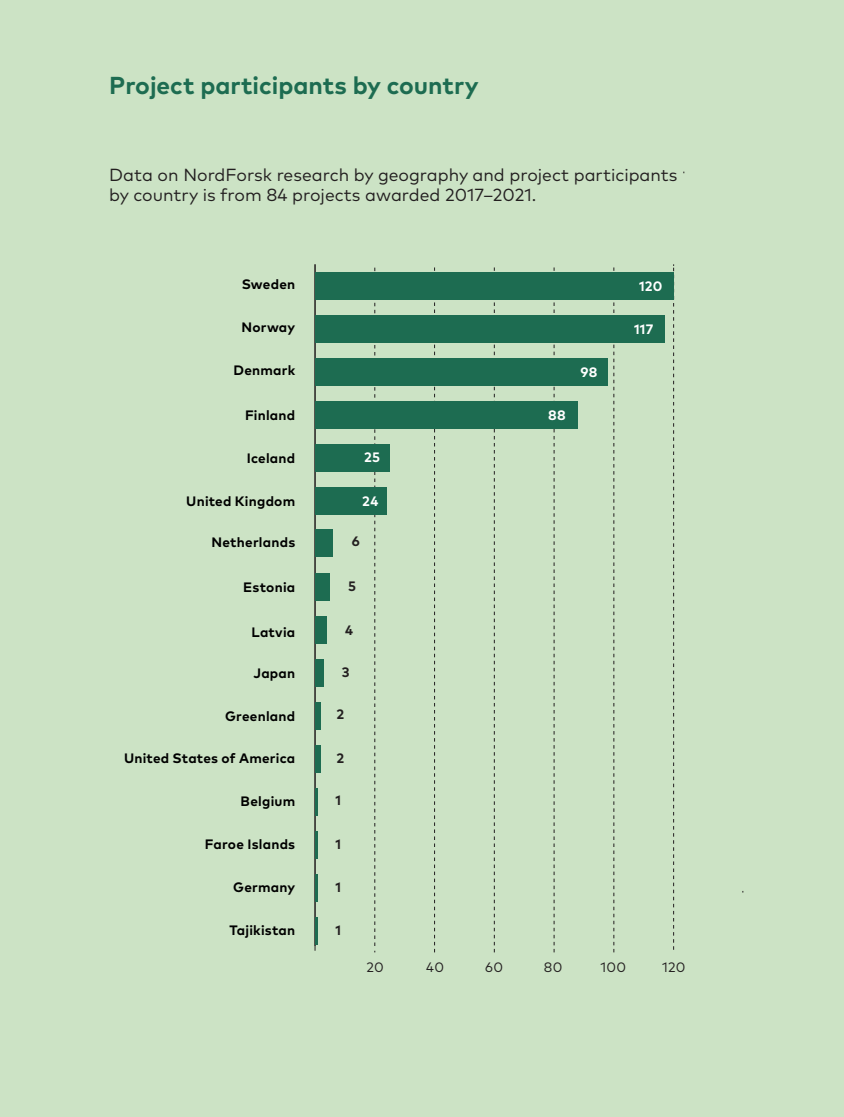
<style>
.page{position:relative;width:844px;height:1117px;background:#fff}
.page>*{position:absolute;margin:0;border:0;box-sizing:border-box;transform-origin:0 0}
.t1{font:700 24.5px "Mark Pro";color:#1d6c51}
.t2{font:17.5px/19.2px "Mark Pro";color:#231f20}
.t3{font:700 13.65px "Mark Pro";letter-spacing:.015em;color:#000}
.t4{font:13.65px "Mark Pro";letter-spacing:.02em;color:#231f20}
.t5{font:700 13.65px "Mark Pro";letter-spacing:.02em;color:#fff}
.t6{font:700 13.65px "Mark Pro";color:#231f20}
</style>
<div class="page">
<div style="left:0;top:0;width:843px;height:1116px;background:#cce3c5"></div>
<svg style="left:374px;top:267px;width:1px;height:685px"></svg>
<svg style="left:434px;top:267px;width:1px;height:685px"></svg>
<svg style="left:494px;top:267px;width:1px;height:685px"></svg>
<svg style="left:553px;top:267px;width:1px;height:685px"></svg>
<svg style="left:613px;top:267px;width:1px;height:685px"></svg>
<svg style="left:673px;top:264px;width:1px;height:685px"></svg>
<hr style="left:314px;top:264px;width:1px;height:686px;background:#231f20">
<div style="left:315px;top:272px;width:358px;height:27px;background:#1d6c51"></div>
<div style="left:315px;top:315px;width:349px;height:27px;background:#1d6c51"></div>
<div style="left:315px;top:358px;width:292px;height:27px;background:#1d6c51"></div>
<div style="left:315px;top:400px;width:263px;height:28px;background:#1d6c51"></div>
<div style="left:315px;top:443px;width:74px;height:28px;background:#1d6c51"></div>
<div style="left:315px;top:486px;width:71px;height:28px;background:#1d6c51"></div>
<div style="left:315px;top:529px;width:18px;height:28px;background:#1d6c51"></div>
<div style="left:315px;top:573px;width:15px;height:28px;background:#1d6c51"></div>
<div style="left:315px;top:616px;width:12px;height:28px;background:#1d6c51"></div>
<div style="left:315px;top:659px;width:9px;height:28px;background:#1d6c51"></div>
<div style="left:315px;top:702px;width:6px;height:28px;background:#1d6c51"></div>
<div style="left:315px;top:745px;width:6px;height:27px;background:#1d6c51"></div>
<hr style="left:315px;top:788px;width:3px;height:27px;background:#1d6c51">
<hr style="left:315px;top:831px;width:3px;height:27px;background:#1d6c51">
<hr style="left:315px;top:873px;width:3px;height:28px;background:#1d6c51">
<hr style="left:315px;top:916px;width:3px;height:28px;background:#1d6c51">
<p class="t1" style="left:109px;top:66px;width:371px">Project participants by country</p>
<p class="t2" style="left:109px;top:164px;width:569px">Data on NordForsk research by geography and project participants by country is from 84 projects awarded 2017–2021.</p>
<p class="t3" style="left:241px;top:273px;width:55px">Sweden</p>
<p class="t3" style="left:241px;top:316px;width:55px">Norway</p>
<p class="t3" style="left:233px;top:360px;width:63px">Denmark</p>
<p class="t3" style="left:245px;top:404px;width:52px">Finland</p>
<p class="t3" style="left:247px;top:448px;width:50px">Iceland</p>
<p class="t3" style="left:186px;top:491px;width:110px">United Kingdom</p>
<p class="t3" style="left:211px;top:532px;width:85px">Netherlands</p>
<p class="t3" style="left:243px;top:576px;width:53px">Estonia</p>
<p class="t3" style="left:251px;top:621px;width:45px">Latvia</p>
<p class="t3" style="left:253px;top:662px;width:43px">Japan</p>
<p class="t3" style="left:225px;top:706px;width:72px">Greenland</p>
<p class="t3" style="left:124px;top:747px;width:173px">United States of America</p>
<p class="t3" style="left:240px;top:790px;width:56px">Belgium</p>
<p class="t3" style="left:205px;top:833px;width:92px">Faroe Islands</p>
<p class="t3" style="left:233px;top:876px;width:63px">Germany</p>
<p class="t3" style="left:229px;top:919px;width:67px">Tajikistan</p>
<p class="t5" style="left:364px;top:447px;width:18px">25</p>
<p class="t5" style="left:362px;top:490px;width:18px">24</p>
<p class="t6" style="left:352px;top:530px;width:10px">6</p>
<p class="t6" style="left:348px;top:575px;width:9px">5</p>
<p class="t6" style="left:345px;top:620px;width:9px">4</p>
<p class="t6" style="left:342px;top:661px;width:9px">3</p>
<p class="t6" style="left:336px;top:703px;width:9px">2</p>
<p class="t6" style="left:336px;top:747px;width:9px">2</p>
<p class="t6" style="left:335px;top:789px;width:7px">1</p>
<p class="t6" style="left:335px;top:833px;width:7px">1</p>
<p class="t6" style="left:335px;top:876px;width:7px">1</p>
<p class="t6" style="left:335px;top:920px;width:7px">1</p>
<p class="t5" style="left:548px;top:405px;width:19px">88</p>
<p class="t5" style="left:580px;top:361px;width:18px">98</p>
<p class="t5" style="left:638px;top:275px;width:25px">120</p>
<p class="t5" style="left:634px;top:319px;width:21px">117</p>
<p class="t4" style="left:366px;top:956px;width:19px">20</p>
<p class="t4" style="left:426px;top:956px;width:19px">40</p>
<p class="t4" style="left:485px;top:956px;width:19px">60</p>
<p class="t4" style="left:543px;top:956px;width:20px">80</p>
<p class="t4" style="left:600px;top:956px;width:27px">100</p>
<p class="t4" style="left:662px;top:956px;width:25px">120</p>
</div>
